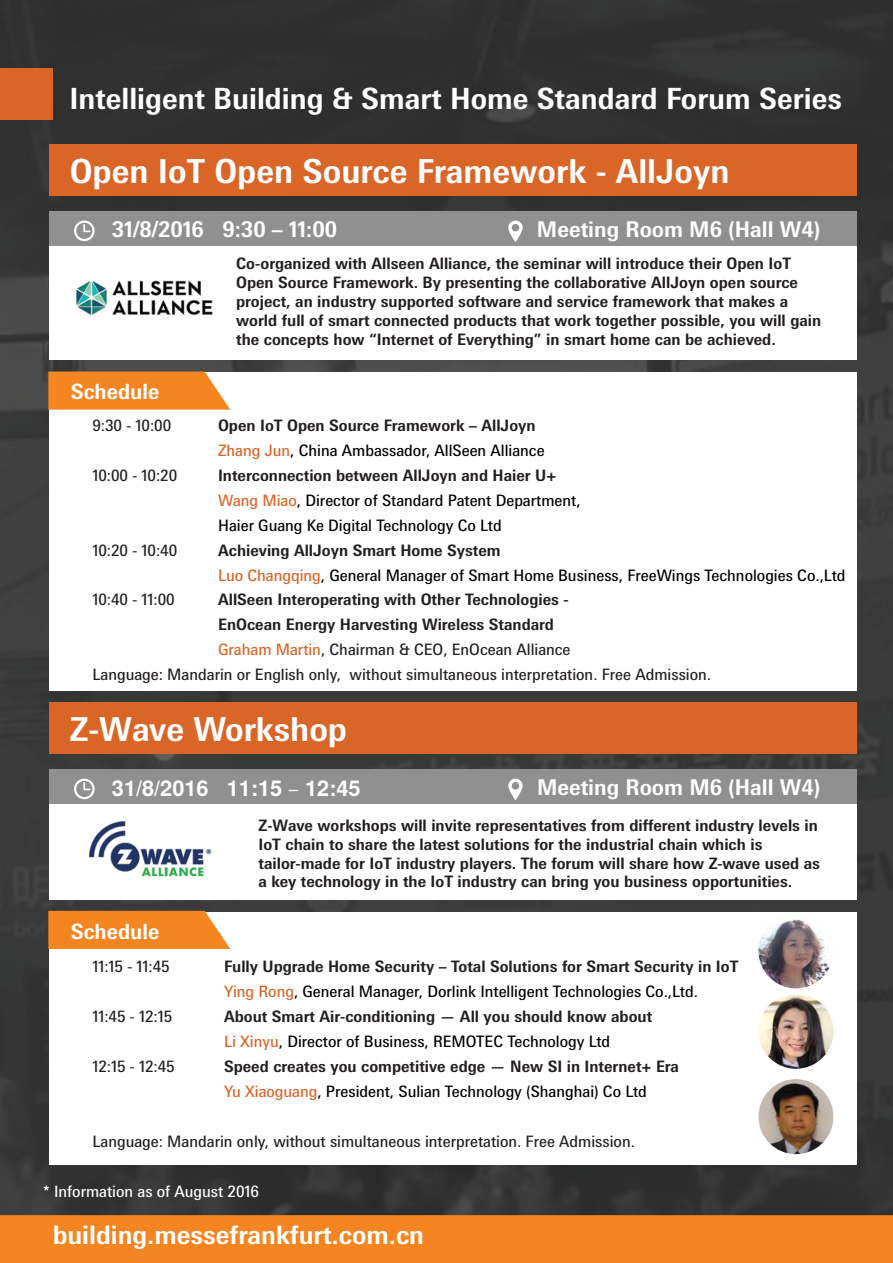
<style>
.page{position:relative;width:893px;height:1263px;background:#fff}
.page>*{position:absolute;margin:0;border:0;box-sizing:border-box;transform-origin:0 0}
.t1{font:700 33px "Messe Univers";color:#fff}
.t2{font:700 29.25px "Messe Univers";color:#fff}
.t3{font:700 25.5px "Messe Univers";color:#fff}
.t4{font:700 21.75px "Messe Univers";color:#fff}
.t5{font:700 21.75px "Nimbus Sans CHS";color:#fff}
.t6{font:700 21px "Messe Univers";color:#fff}
.t7{font:700 15.75px/24.9px "Messe Univers";color:#231f20}
.t8{font:15.75px "Messe Univers";color:#231f20}
.t9{font:15.75px/24.9px "Messe Univers";color:#000}
.t10{font:15.75px "Messe Univers";color:#fff}
.s1{font-weight:700;color:#231f20}
.s2{color:#d96527}
.s3{font-weight:400;color:#d96527}
.s4{font-weight:400;color:#000}
.s5{font-weight:400}
.s6{font-family:"Myriad Pro";font-weight:400}
.s7{font-family:"Nimbus Sans CHS";font-weight:700}
</style>
<div class="page">
<img style="left:0;top:0;width:893px;height:1215px">
<div style="left:1px;top:68px;width:52px;height:51px;background:#d96527"></div>
<div style="left:49px;top:144px;width:808px;height:52px;background:#d96527"></div>
<div style="left:49px;top:246px;width:808px;height:114px;background:#fff"></div>
<div style="left:49px;top:372px;width:808px;height:318px;background:#fff"></div>
<div style="left:49px;top:211px;width:808px;height:35px;background:#919090"></div>
<svg style="left:74px;top:221px;width:21px;height:20px"></svg>
<svg style="left:508px;top:221px;width:15px;height:21px"></svg>
<img style="left:76px;top:280px;width:137px;height:36px">
<div style="left:49px;top:702px;width:808px;height:52px;background:#d96527"></div>
<div style="left:49px;top:804px;width:808px;height:96px;background:#fff"></div>
<div style="left:49px;top:912px;width:808px;height:252px;background:#fff"></div>
<div style="left:49px;top:769px;width:808px;height:35px;background:#919090"></div>
<svg style="left:74px;top:779px;width:21px;height:20px"></svg>
<svg style="left:508px;top:779px;width:15px;height:21px"></svg>
<img style="left:89px;top:821px;width:123px;height:56px">
<svg style="left:46px;top:909px;width:186px;height:44px"></svg>
<div style="left:0;top:1215px;width:893px;height:48px;background:#f58520"></div>
<svg style="left:46px;top:369px;width:186px;height:45px"></svg>
<img style="left:758px;top:1079px;width:75px;height:75px">
<img style="left:758px;top:913px;width:75px;height:75px;border-radius:37px">
<img style="left:758px;top:995px;width:75px;height:74px">
<h2 class="t2" style="left:69px;top:80px;width:774px">Intelligent Building &amp; Smart Home Standard Forum Series</h2>
<h1 class="t1" style="left:70px;top:151px;width:661px">Open IoT Open Source Framework - AllJoyn</h1>
<h3 class="t4" style="left:112px;top:216px;width:227px">31/8/2016 9:30 – 11:00</h3>
<h3 class="t4" style="left:537px;top:216px;width:285px">Meeting Room M6 (Hall W4)</h3>
<h3 class="t6" style="left:71px;top:379px;width:90px">Schedule</h3>
<p class="t8" style="left:92px;top:416px;width:80px">9:30 - 10:00</p>
<p class="t8" style="left:92px;top:466px;width:86px">10:00 - 10:20</p>
<p class="t8" style="left:92px;top:540px;width:86px">10:20 - 10:40</p>
<p class="t8" style="left:92px;top:590px;width:84px">10:40 - 11:00</p>
<p class="t7" style="left:236px;top:254px;width:587px;line-height:18.9px">Co-organized with Allseen Alliance, the seminar will introduce their Open IoT Open Source Framework. By presenting the collaborative AllJoyn open source project, an industry supported software and service framework that makes a world full of smart connected products that work together possible, you will gain the concepts how “Internet of Everything” in smart home can be achieved.</p>
<p class="t9" style="left:218px;top:413px;width:364px"><span class="s1">Open IoT Open Source Framework – AllJoyn </span><span class="s2">Zhang Jun</span>, China Ambassador, AllSeen Alliance <span class="s1">Interconnection between AllJoyn and Haier U+ </span><span class="s2">Wang Miao</span>, Director of Standard Patent Department, Haier Guang Ke Digital Technology Co Ltd</p>
<p class="t7" style="left:218px;top:537px;width:629px">Achieving AllJoyn Smart Home System<br><span class="s3">Luo Changqing</span><span class="s4">, General Manager of Smart Home Business, FreeWings Technologies Co.,Ltd </span>AllSeen Interoperating with Other Technologies -<br>EnOcean Energy Harvesting Wireless Standard<br><span class="s3">Graham Martin</span><span class="s5">, Chairman &amp; CEO, EnOcean Alliance</span></p>
<p class="t8" style="left:92px;top:665px;width:620px">Language: Mandarin or English only, without simultaneous interpretation. Free Admission.</p>
<h1 class="t1" style="left:70px;top:709px;width:279px">Z-Wave Workshop</h1>
<h3 class="t5" style="left:112px;top:775px;width:250px">31/8/2016 11:15 <span class="s6">–</span> 12:45</h3>
<h3 class="t4" style="left:537px;top:774px;width:285px">Meeting Room M6 (Hall W4)</h3>
<h3 class="t6" style="left:71px;top:918px;width:90px">Schedule</h3>
<p class="t8" style="left:92px;top:957px;width:79px">11:15 - 11:45</p>
<p class="t8" style="left:92px;top:1007px;width:81px">11:45 - 12:15</p>
<p class="t8" style="left:92px;top:1057px;width:84px">12:15 - 12:45</p>
<p class="t7" style="left:259px;top:815px;width:563px;line-height:18.9px">Z-Wave workshops will invite representatives from different industry levels in IoT chain to share the latest solutions for the industrial chain which is tailor-made for IoT industry players. The forum will share how Z-wave used as a key technology in the IoT industry can bring you business opportunities.</p>
<p class="t7" style="left:224px;top:954px;width:516px">Fully Upgrade Home Security – Total Solutions for Smart Security in IoT <span class="s3">Ying Rong</span><span class="s4">, General Manager, Dorlink Intelligent Technologies Co.,Ltd.<br></span>About Smart Air-conditioning — All you should know about<br><span class="s3">Li Xinyu</span><span class="s4">, Director of Business, REMOTEC Technology Ltd<br></span>Speed creates you competitive edge — New SI in Internet+ Era<br><span class="s3">Yu Xiaoguang</span><span class="s4">, President, Sulian Technology (Shanghai) Co Ltd</span></p>
<p class="t8" style="left:92px;top:1131px;width:544px">Language: Mandarin only, without simultaneous interpretation. Free Admission.</p>
<p class="t10" style="left:44px;top:1182px;width:217px"><span class="s7">*</span> Information as of August 2016</p>
<h3 class="t3" style="left:53px;top:1219px;width:373px">building.messefrankfurt.com.cn</h3>
</div>
